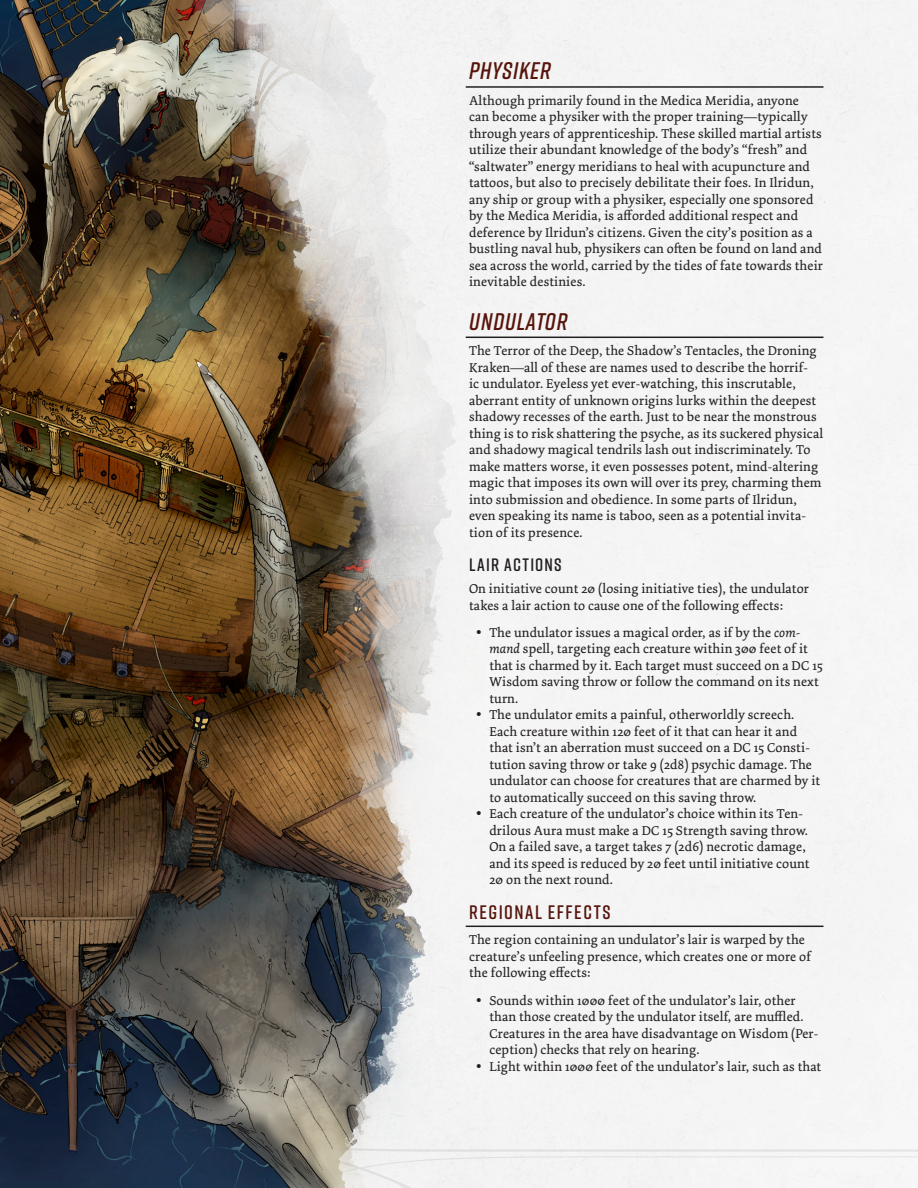
<style>
.page{position:relative;width:918px;height:1188px;background:#fff}
.page>*{position:absolute;margin:0;border:0;box-sizing:border-box;transform-origin:0 0}
.t1{font:italic 600 24px "Rift";letter-spacing:.03em;color:#57150c}
.t2{font:600 19.5px "Rift";letter-spacing:.08em;color:#57150c}
.Mini_Header{font:600 18px "Rift";letter-spacing:.07em;color:#231f20}
.Item_Description_-_F{font:13.5px/16.5px "Dolly Pro";letter-spacing:.01em;color:#231f20}
.s1{font-style:italic}
</style>
<div class="page">
<img style="left:0;top:0;width:662px;height:1188px">
<hr style="left:466px;top:86px;width:358px;height:2px;background:#231f20">
<hr style="left:466px;top:337px;width:358px;height:1px;background:#231f20">
<hr style="left:466px;top:926px;width:358px;height:1px;background:#231f20">
<svg style="left:477px;top:630px;width:4px;height:4px"></svg>
<svg style="left:477px;top:712px;width:4px;height:4px"></svg>
<svg style="left:477px;top:811px;width:4px;height:4px"></svg>
<svg style="left:477px;top:998px;width:4px;height:4px"></svg>
<svg style="left:477px;top:1064px;width:4px;height:4px"></svg>
<p class="t1" style="left:469px;top:54px;width:83px">PHYSIKER</p>
<p class="Item_Description_-_F" style="left:469px;top:92px;width:355px">Although primarily found in the Medica Meridia, anyone<br>can become a physiker with the proper training—typically through years of apprenticeship. These skilled martial artists utilize their abundant knowledge of the body’s “fresh” and “saltwater” energy meridians to heal with acupuncture and tattoos, but also to precisely debilitate their foes. In Ilridun, any ship or group with a physiker, especially one sponsored by the Medica Meridia, is afforded additional respect and deference by Ilridun’s citizens. Given the city’s position as a bustling naval hub, physikers can often be found on land and sea across the world, carried by the tides of fate towards their inevitable destinies.</p>
<p class="t1" style="left:469px;top:304px;width:100px">UNDULATOR</p>
<p class="Item_Description_-_F" style="left:469px;top:343px;width:356px">The Terror of the Deep, the Shadow’s Tentacles, the Droning Kraken—all of these are names used to describe the horrif-<br>ic undulator. Eyeless yet ever-watching, this inscrutable, aberrant entity of unknown origins lurks within the deepest shadowy recesses of the earth. Just to be near the monstrous thing is to risk shattering the psyche, as its suckered physical and shadowy magical tendrils lash out indiscriminately. To make matters worse, it even possesses potent, mind-altering magic that imposes its own will over its prey, charming them into submission and obedience. In some parts of Ilridun, even speaking its name is taboo, seen as a potential invita&shy;tion of its presence.</p>
<p class="Mini_Header" style="left:469px;top:552px;width:94px">LAIR ACTIONS</p>
<p class="Item_Description_-_F" style="left:469px;top:580px;width:341px">On initiative count 20 (losing initiative ties), the undulator takes a lair action to cause one of the following effects:</p>
<p class="Item_Description_-_F" style="left:489px;top:624px;width:335px">The undulator issues a magical order, as if by the <span class="s1">com&shy;mand</span> spell, targeting each creature within 300 feet of it that is charmed by it. Each target must succeed on a DC 15<br>Wisdom saving throw or follow the command on its next turn.</p>
<p class="Item_Description_-_F" style="left:489px;top:707px;width:332px">The undulator emits a painful, otherworldly screech.<br>Each creature within 120 feet of it that can hear it and that isn’t an aberration must succeed on a DC 15 Consti&shy;tution saving throw or take 9 (2d8) psychic damage. The undulator can choose for creatures that are charmed by it to automatically succeed on this saving throw.</p>
<p class="Item_Description_-_F" style="left:489px;top:806px;width:322px">Each creature of the undulator’s choice within its Ten&shy;drilous Aura must make a DC 15 Strength saving throw.<br>On a failed save, a target takes 7 (2d6) necrotic damage, and its speed is reduced by 20 feet until initiative count 20 on the next round.</p>
<p class="t2" style="left:469px;top:898px;width:143px">REGIONAL EFFECTS</p>
<p class="Item_Description_-_F" style="left:469px;top:932px;width:343px">The region containing an undulator’s lair is warped by the creature’s unfeeling presence, which creates one or more of the following effects:</p>
<p class="Item_Description_-_F" style="left:489px;top:992px;width:331px">Sounds within 1000 feet of the undulator’s lair, other than those created by the undulator itself, are muffled.<br>Creatures in the area have disadvantage on Wisdom (Per&shy;ception) checks that rely on hearing.</p>
<p class="Item_Description_-_F" style="left:489px;top:1058px;width:333px">Light within 1000 feet of the undulator’s lair, such as that</p>
</div>
